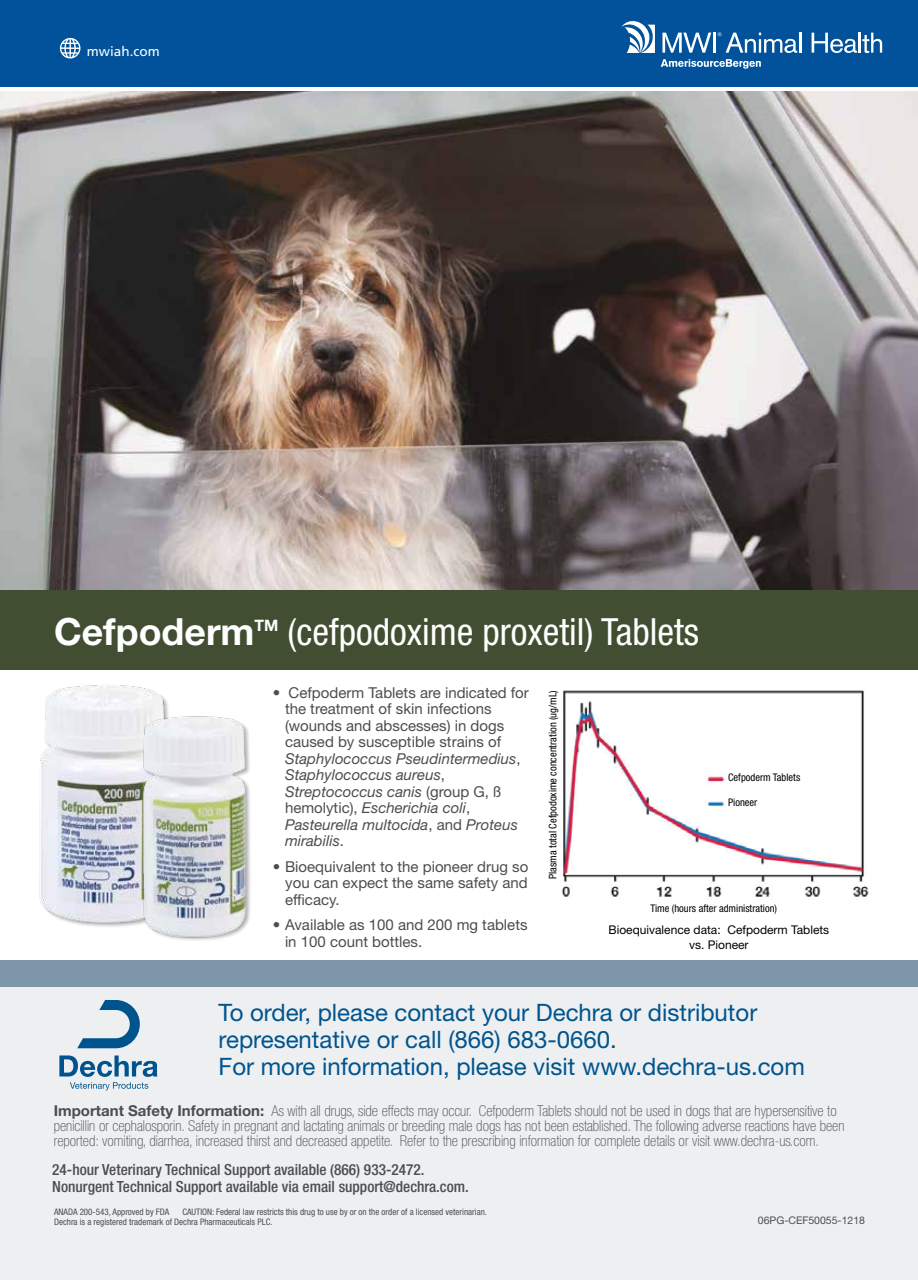
<style>
.page{position:relative;width:918px;height:1280px;background:#fff}
.page>*{position:absolute;margin:0;border:0;box-sizing:border-box;transform-origin:0 0}
.t1{font:condensed 37.5px "Helvetica Neue LT Std";color:#fff}
.t2{font:700 37.5px "Helvetica Neue LT Std";color:#fff}
.t3{font:24px/27px "Helvetica Neue LT Std";color:#00548e}
.t4{font:700 15.75px "Helvetica Neue LT Std";color:#fff}
.t5{font:500 condensed 15.3px/16.8px "Helvetica Neue LT Std";color:#4d4d4f}
.t6{font:100 condensed 15px/15px "Helvetica Neue LT Std";color:#4d4d4f}
.t7{font:15px/16.5px "Helvetica Neue LT Std";color:#4d4d4f}
.t8{font:13.5px "Frutiger";color:#fff}
.t9{font:12px/14.4px "Helvetica Neue LT Std";color:#000;text-align:center}
.t10{font:condensed 10.5px "Helvetica Neue LT Std";color:#000}
.t11{font:10.5px "Helvetica Neue LT Std";color:#4d4d4f}
.t12{font:condensed 9px/10.8px "Helvetica Neue LT Std";color:#4d4d4f}
.s1{font-style:italic}
.s2{font-weight:700;font-stretch:normal}
</style>
<div class="page">
<div style="left:0;top:981px;width:918px;height:299px;background:#edeff1"></div>
<img style="left:0;top:92px;width:918px;height:498px">
<svg style="left:77px;top:1000px;width:63px;height:48px"></svg>
<svg style="left:59px;top:1055px;width:99px;height:35px"></svg>
<div style="left:0;top:590px;width:918px;height:80px;background:#414e32"></div>
<div style="left:0;top:960px;width:918px;height:26px;background:#7d96a8"></div>
<img style="left:39px;top:685px;width:129px;height:242px">
<img style="left:110px;top:712px;width:140px;height:228px">
<img style="left:562px;top:690px;width:307px;height:207px">
<div style="left:729px;top:771px;width:124px;height:42px;background:#fff"></div>
<div style="left:1px;top:0;width:917px;height:87px;background:#01529a"></div>
<svg style="left:622px;top:21px;width:33px;height:32px"></svg>
<svg style="left:661px;top:59px;width:100px;height:10px"></svg>
<svg style="left:662px;top:33px;width:49px;height:20px"></svg>
<hr style="left:713px;top:33px;width:3px;height:20px;background:#fff">
<svg style="left:718px;top:32px;width:79px;height:21px"></svg>
<hr style="left:799px;top:33px;width:2px;height:20px;background:#fff">
<svg style="left:812px;top:33px;width:70px;height:20px"></svg>
<svg style="left:60px;top:38px;width:20px;height:20px"></svg>
<p class="t8" style="left:87px;top:44px;width:74px">mwiah.com</p>
<h1 class="t2" style="left:54px;top:608px;width:202px">Cefpoderm</h1>
<p class="t4" style="left:255px;top:616px;width:25px">TM</p>
<h1 class="t1" style="left:288px;top:610px;width:413px">(cefpodoxime proxetil) Tablets</h1>
<p class="t7" style="left:285px;top:684px;width:245px;text-indent:-12px">• Cefpoderm Tablets are indicated for the treatment of skin infections (wounds and abscesses) in dogs caused by susceptible strains of<br><span class="s1">Staphylococcus Pseudintermedius</span>,<br><span class="s1">Staphylococcus aureus</span>,<br><span class="s1">Streptococcus canis</span> (group G, ß hemolytic), <span class="s1">Escherichia coli</span>,<br><span class="s1">Pasteurella multocida</span>, and <span class="s1">Proteus mirabilis</span>.</p>
<p class="t7" style="left:285px;top:858px;width:245px;text-align:justify;text-indent:-12px">• Bioequivalent to the pioneer drug so you can expect the same safety and efficacy.</p>
<p class="t7" style="left:285px;top:917px;width:244px;text-indent:-12px">• Available as 100 and 200 mg tablets in 100 count bottles.</p>
<p class="t10" style="left:547px;top:879px;width:190px;rotate:-90deg">Plasma total Cefpodoxime concentration (ug/mL)</p>
<p class="t10" style="left:728px;top:771px;width:74px">Cefpoderm Tablets</p>
<p class="t10" style="left:728px;top:796px;width:31px">Pioneer</p>
<p class="t10" style="left:650px;top:902px;width:128px">Time (hours after administration)</p>
<p class="t9" style="left:609px;top:922px;width:222px">Bioequivalence data: Cefpoderm Tablets vs. Pioneer</p>
<h2 class="t3" style="left:219px;top:998px;width:588px">To order, please contact your Dechra or distributor representative or call (866) 683-0660.<br>For more information, please visit www.dechra-us.com</h2>
<p class="t6" style="left:54px;top:1103px;width:792px"><span class="s2">Important Safety Information:</span> As with all drugs, side effects may occur. Cefpoderm Tablets should not be used in dogs that are hypersensitive to penicillin or cephalosporin. Safety in pregnant and lactating animals or breeding male dogs has not been established. The following adverse reactions have been reported: vomiting, diarrhea, increased thirst and decreased appetite. Refer to the prescribing information for complete details or visit www.dechra-us.com.</p>
<p class="t5" style="left:52px;top:1161px;width:418px">24-hour Veterinary Technical Support available (866) 933-2472.<br>Nonurgent Technical Support available via email support@dechra.com.</p>
<p class="t12" style="left:54px;top:1206px;width:117px">ANADA 200-543, Approved by FDA</p>
<p class="t12" style="left:54px;top:1206px;width:435px;text-indent:128px">CAUTION: Federal law restricts this drug to use by or on the order of a licensed veterinarian.<br>Dechra is a registered trademark of Dechra Pharmaceuticals PLC.</p>
<p class="t11" style="left:758px;top:1214px;width:109px">06PG-CEF50055-1218</p>
</div>
